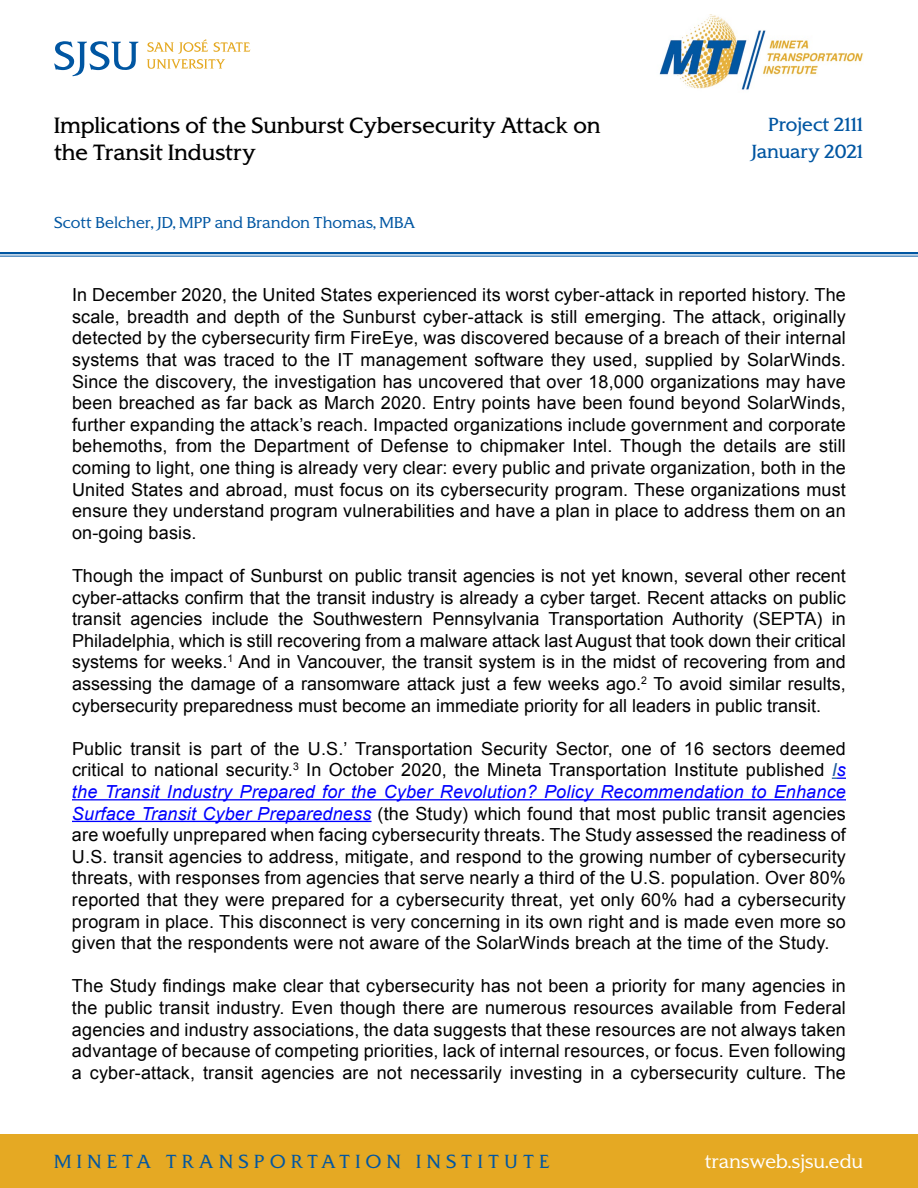
<style>
.page{position:relative;width:918px;height:1188px;background:#fff}
.page>*{position:absolute;margin:0;border:0;box-sizing:border-box;transform-origin:0 0}
.t1{font:21px/27px "SJSU Spartan";color:#000}
.t2{font:18px/21.6px "Arial";letter-spacing:.01em;color:#000;text-align:justify}
.t3{font:300 18px "SJSU Spartan";letter-spacing:.3em;color:#0056a2}
.t4{font:18px/27px "SJSU Spartan";color:#0056a2;text-align:right}
.t5{font:300 18px "SJSU Spartan";color:#fff}
.t6{font:300 15px "SJSU Spartan";color:#0056a2}
.s1{font-style:italic;color:#215e9e}
.s2{font-style:italic;color:#00f}
</style>
<div class="page">
<hr style="left:0;top:252px;width:918px;height:2px;background:#0056a2">
<hr style="left:0;top:256px;width:918px;height:1px;background:#0056a2">
<svg style="left:832px;top:778px;width:14px;height:1px"></svg>
<hr style="left:72px;top:799px;width:774px;height:1px;background:#00f">
<hr style="left:72px;top:821px;width:300px;height:1px;background:#00f">
<svg style="left:54px;top:41px;width:84px;height:35px"></svg>
<svg style="left:147px;top:39px;width:103px;height:30px"></svg>
<div style="left:0;top:1134px;width:918px;height:54px;background:#e5a923"></div>
<img style="left:659px;top:14px;width:204px;height:76px">
<p class="t1" style="left:54px;top:112px;width:548px">Implications of the Sunburst Cybersecurity Attack on the Transit Industry</p>
<p class="t6" style="left:54px;top:213px;width:363px">Scott Belcher, JD, MPP and Brandon Thomas, MBA</p>
<p class="t4" style="left:752px;top:111px;width:113px">Project 2111<br>January 2021</p>
<p class="t2" style="left:72px;top:284px;width:775px">In December 2020, the United States experienced its worst cyber-attack in reported history. The scale, breadth and depth of the Sunburst cyber-attack is still emerging. The attack, originally detected by the cybersecurity firm FireEye, was discovered because of a breach of their internal systems that was traced to the IT management software they used, supplied by SolarWinds.<br>Since the discovery, the investigation has uncovered that over 18,000 organizations may have been breached as far back as March 2020. Entry points have been found beyond SolarWinds, further expanding the attack’s reach. Impacted organizations include government and corporate behemoths, from the Department of Defense to chipmaker Intel. Though the details are still coming to light, one thing is already very clear: every public and private organization, both in the United States and abroad, must focus on its cybersecurity program. These organizations must ensure they understand program vulnerabilities and have a plan in place to address them on an on-going basis.</p>
<p class="t2" style="left:72px;top:565px;width:775px">Though the impact of Sunburst on public transit agencies is not yet known, several other recent cyber-attacks confirm that the transit industry is already a cyber target. Recent attacks on public transit agencies include the Southwestern Pennsylvania Transportation Authority (SEPTA) in Philadelphia, which is still recovering from a malware attack last August that took down their critical systems for weeks.<sup>1</sup> And in Vancouver, the transit system is in the midst of recovering from and assessing the damage of a ransomware attack just a few weeks ago.<sup>2</sup> To avoid similar results, cybersecurity preparedness must become an immediate priority for all leaders in public transit.</p>
<p class="t2" style="left:72px;top:738px;width:775px">Public transit is part of the U.S.’ Transportation Security Sector, one of 16 sectors deemed critical to national security.<sup>3</sup> In October 2020, the Mineta Transportation Institute published <span class="s1">I</span><span class="s2">s the Transit Industry Prepared for the Cyber Revolution? Policy Recommendation to Enhance Surface Transit Cyber Preparedness</span> (the Study) which found that most public transit agencies are woefully unprepared when facing cybersecurity threats. The Study assessed the readiness of U.S. transit agencies to address, mitigate, and respond to the growing number of cybersecurity threats, with responses from agencies that serve nearly a third of the U.S. population. Over 80% reported that they were prepared for a cybersecurity threat, yet only 60% had a cybersecurity program in place. This disconnect is very concerning in its own right and is made even more so given that the respondents were not aware of the SolarWinds breach at the time of the Study.</p>
<p class="t2" style="left:72px;top:975px;width:775px">The Study findings make clear that cybersecurity has not been a priority for many agencies in the public transit industry. Even though there are numerous resources available from Federal agencies and industry associations, the data suggests that these resources are not always taken advantage of because of competing priorities, lack of internal resources, or focus. Even following a cyber-attack, transit agencies are not necessarily investing in a cybersecurity culture. The</p>
<p class="t3" style="left:54px;top:1150px;width:497px">MINETA TRANSPORTATION INSTITUTE</p>
<p class="t5" style="left:705px;top:1150px;width:160px">transweb.sjsu.edu</p>
</div>
